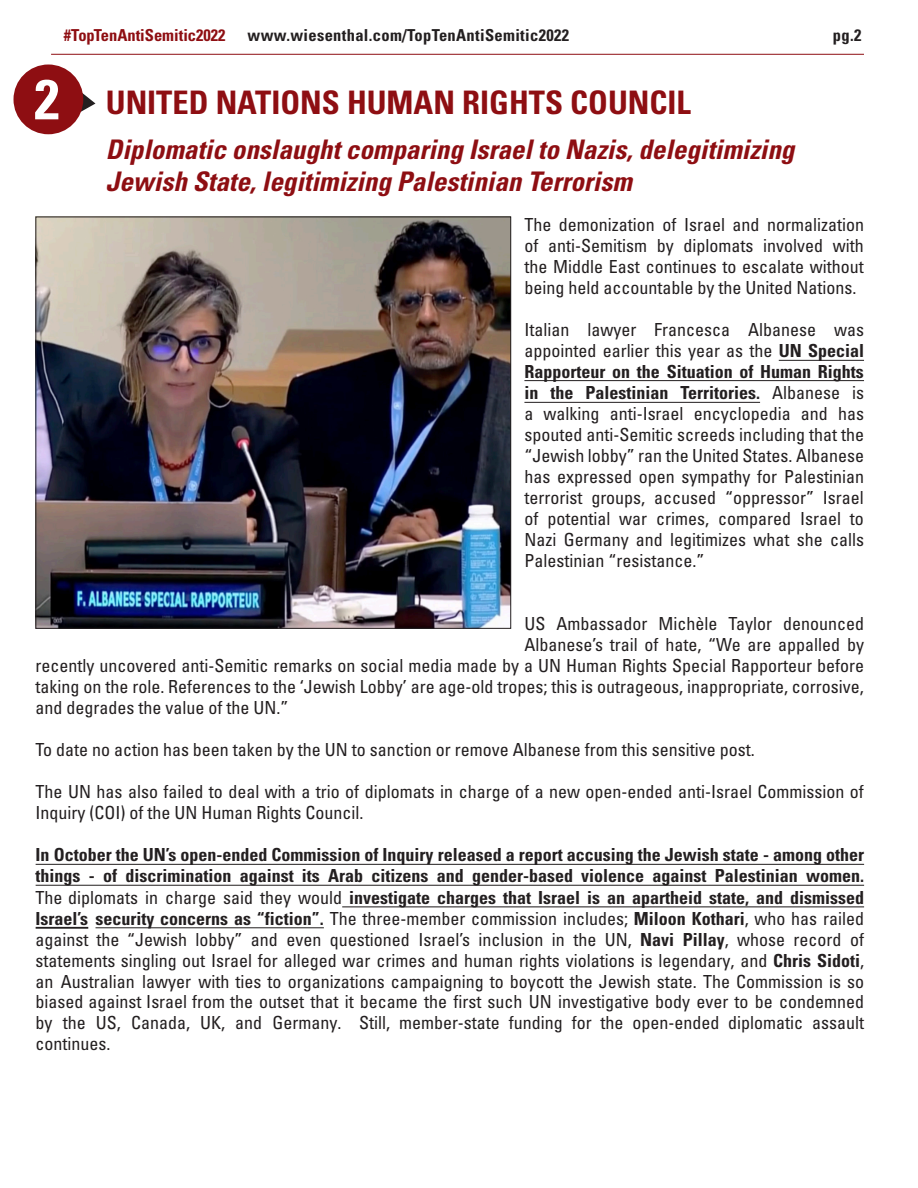
<style>
.page{position:relative;width:918px;height:1188px;background:#fff}
.page>*{position:absolute;margin:0;border:0;box-sizing:border-box;transform-origin:0 0}
.t1{font:700 condensed 56.1px "Univers";color:#fff}
.t2{font:700 condensed 32.4px "Univers";color:#8e0e12}
.t3{font:italic 700 condensed 27px/32.4px "Univers";color:#8e0e12}
.t4{font:condensed 18px/21px "Univers";color:#231f20;text-align:justify}
.t5{font:700 condensed 16.5px "Univers";letter-spacing:.02em;color:#231f20}
.t6{font:700 condensed 16.5px "Univers";color:#8e0e12}
.s1{font-weight:700}
</style>
<div class="page">
<hr style="left:51px;top:54px;width:813px;height:1px;background:#8e0e12">
<svg style="left:78px;top:85px;width:17px;height:33px"></svg>
<div style="left:13px;top:65px;width:70px;height:69px;background:#8e0e12;border-radius:50%"></div>
<img style="left:38px;top:219px;width:471px;height:408px">
<hr style="left:36px;top:864px;width:828px;height:1px;background:#231f20">
<hr style="left:36px;top:885px;width:828px;height:1px;background:#231f20">
<hr style="left:342px;top:906px;width:522px;height:1px;background:#231f20">
<hr style="left:36px;top:928px;width:52px;height:1px;background:#231f20">
<hr style="left:96px;top:927px;width:228px;height:1px;background:#231f20">
<hr style="left:779px;top:360px;width:85px;height:1px;background:#231f20">
<hr style="left:524px;top:380px;width:340px;height:1px;background:#231f20">
<hr style="left:524px;top:402px;width:236px;height:1px;background:#231f20">
<p class="t6" style="left:64px;top:25px;width:163px">#TopTenAntiSemitic2022</p>
<p class="t5" style="left:248px;top:25px;width:323px">www.wiesenthal.com/TopTenAntiSemitic2022</p>
<p class="t5" style="left:833px;top:25px;width:30px">pg.2</p>
<p class="t1" style="left:34px;top:65px;width:26px">2</p>
<p class="t2" style="left:106px;top:83px;width:586px">UNITED NATIONS HUMAN RIGHTS COUNCIL</p>
<p class="t3" style="left:106px;top:133px;width:690px">Diplomatic onslaught comparing Israel to Nazis, delegitimizing<br>Jewish State, legitimizing Palestinian Terrorism</p>
<p class="t4" style="left:524px;top:214px;width:341px">The demonization of Israel and normalization of anti-Semitism by diplomats involved with the Middle East continues to escalate without being held accountable by the United Nations.</p>
<p class="t4" style="left:524px;top:319px;width:341px">Italian lawyer Francesca Albanese was appointed earlier this year as the <span class="s1">UN Special Rapporteur on the Situation of Human Rights in the Palestinian Territories.</span> Albanese is a walking anti-Israel encyclopedia and has spouted anti-Semitic screeds including that the “Jewish lobby” ran the United States. Albanese has expressed open sympathy for Palestinian terrorist groups, accused “oppressor” Israel of potential war crimes, compared Israel to Nazi Germany and legitimizes what she calls Palestinian “resistance.”</p>
<p class="t4" style="left:524px;top:613px;width:341px">US Ambassador Michèle Taylor denounced</p>
<p class="t4" style="left:36px;top:634px;width:830px;text-indent:489px">Albanese’s trail of hate, “We are appalled by recently uncovered anti-Semitic remarks on social media made by a UN Human Rights Special Rapporteur before taking on the role. References to the ‘Jewish Lobby’ are age-old tropes; this is outrageous, inappropriate, corrosive, and degrades the value of the UN.”</p>
<p class="t4" style="left:36px;top:739px;width:721px">To date no action has been taken by the UN to sanction or remove Albanese from this sensitive post.</p>
<p class="t4" style="left:36px;top:781px;width:830px">The UN has also failed to deal with a trio of diplomats in charge of a new open-ended anti-Israel Commission of<br>Inquiry (COI) of the UN Human Rights Council.</p>
<p class="t4" style="left:36px;top:844px;width:830px"><span class="s1">In October the UN’s open-ended Commission of Inquiry released a report accusing the Jewish state - among other things - of discrimination against its Arab citizens and gender-based violence against Palestinian women.<br></span>The diplomats in charge said they would <span class="s1">investigate charges that Israel is an apartheid state, and dismissed Israel’s security concerns as “fiction”.</span> The three-member commission includes; <span class="s1">Miloon Kothari</span>, who has railed against the “Jewish lobby” and even questioned Israel’s inclusion in the UN, <span class="s1">Navi Pillay</span>, whose record of statements singling out Israel for alleged war crimes and human rights violations is legendary, and <span class="s1">Chris Sidoti</span>, an Australian lawyer with ties to organizations campaigning to boycott the Jewish state. The Commission is so biased against Israel from the outset that it became the first such UN investigative body ever to be condemned by the US, Canada, UK, and Germany. Still, member-state funding for the open-ended diplomatic assault continues.</p>
</div>
